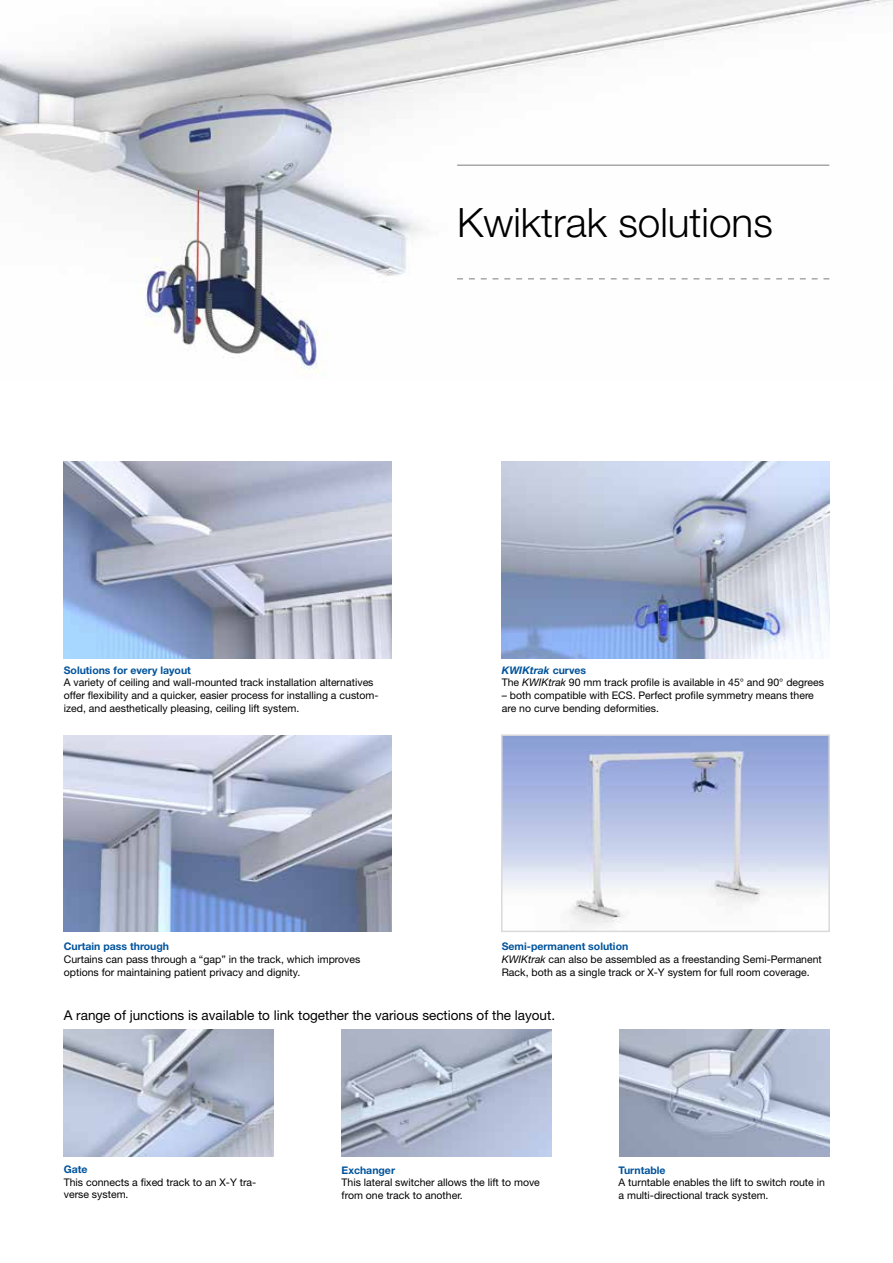
<style>
.page{position:relative;width:893px;height:1263px;background:#fff}
.page>*{position:absolute;margin:0;border:0;box-sizing:border-box;transform-origin:0 0}
.t1{font:300 40.5px "Helvetica Neue LT Pro";color:#000}
.t2{font:13.5px "Helvetica Neue LT Std";color:#000}
.t3{font:10.5px/12.6px "Helvetica Neue LT Std";color:#000}
.t4{font:700 10.5px "Helvetica Neue LT Std";color:#00539c}
.s1{font-weight:700;font-style:italic;color:#00539c}
.s2{font-weight:700;color:#00539c}
.s3{font-style:italic}
</style>
<div class="page">
<img style="left:64px;top:1029px;width:210px;height:128px">
<img style="left:0;top:0;width:893px;height:370px">
<img style="left:502px;top:462px;width:327px;height:196px">
<img style="left:64px;top:462px;width:327px;height:196px">
<img style="left:64px;top:735px;width:327px;height:196px">
<img style="left:504px;top:737px;width:323px;height:190px">
<div style="left:501px;top:734px;width:329px;height:198px;border:2px solid #dadada"></div>
<img style="left:342px;top:1029px;width:209px;height:128px">
<img style="left:619px;top:1029px;width:210px;height:128px">
<hr style="left:457px;top:165px;width:372px;height:1px;background:#7c7b7b">
<svg style="left:457px;top:278px;width:372px;height:1px"></svg>
<h1 class="t1" style="left:457px;top:198px;width:317px">Kwiktrak solutions</h1>
<p class="t4" style="left:64px;top:664px;width:129px">Solutions for every layout</p>
<p class="t3" style="left:64px;top:676px;width:316px">A variety of ceiling and wall-mounted track installation alternatives offer flexibility and a quicker, easier process for installing a custom&shy;ized, and aesthetically pleasing, ceiling lift system.</p>
<p class="t4" style="left:64px;top:940px;width:107px">Curtain pass through</p>
<p class="t3" style="left:64px;top:953px;width:298px">Curtains can pass through a “gap” in the track, which improves options for maintaining patient privacy and dignity.</p>
<p class="t3" style="left:502px;top:664px;width:324px"><span class="s1">KWIKtrak</span> <span class="s2">curves<br></span>The <span class="s3">KWIKtrak</span> 90 mm track profile is available in 45° and 90° degrees</p>
<p class="t3" style="left:502px;top:689px;width:314px">– both compatible with ECS. Perfect profile symmetry means there are no curve bending deformities.</p>
<p class="t3" style="left:502px;top:940px;width:322px"><span class="s2">Semi-permanent solution<br></span><span class="s3">KWIKtrak</span> can also be assembled as a freestanding Semi-Permanent<br>Rack, both as a single track or X-Y system for full room coverage.</p>
<p class="t2" style="left:64px;top:1007px;width:493px">A range of junctions is available to link together the various sections of the layout.</p>
<p class="t4" style="left:64px;top:1163px;width:25px">Gate</p>
<p class="t3" style="left:64px;top:1175px;width:194px">This connects a fixed track to an X-Y tra&shy;verse system.</p>
<p class="t4" style="left:342px;top:1163px;width:55px">Exchanger</p>
<p class="t3" style="left:342px;top:1176px;width:200px">This lateral switcher allows the lift to move from one track to another.</p>
<p class="t4" style="left:619px;top:1163px;width:49px">Turntable</p>
<p class="t3" style="left:619px;top:1176px;width:208px">A turntable enables the lift to switch route in a multi-directional track system.</p>
</div>
